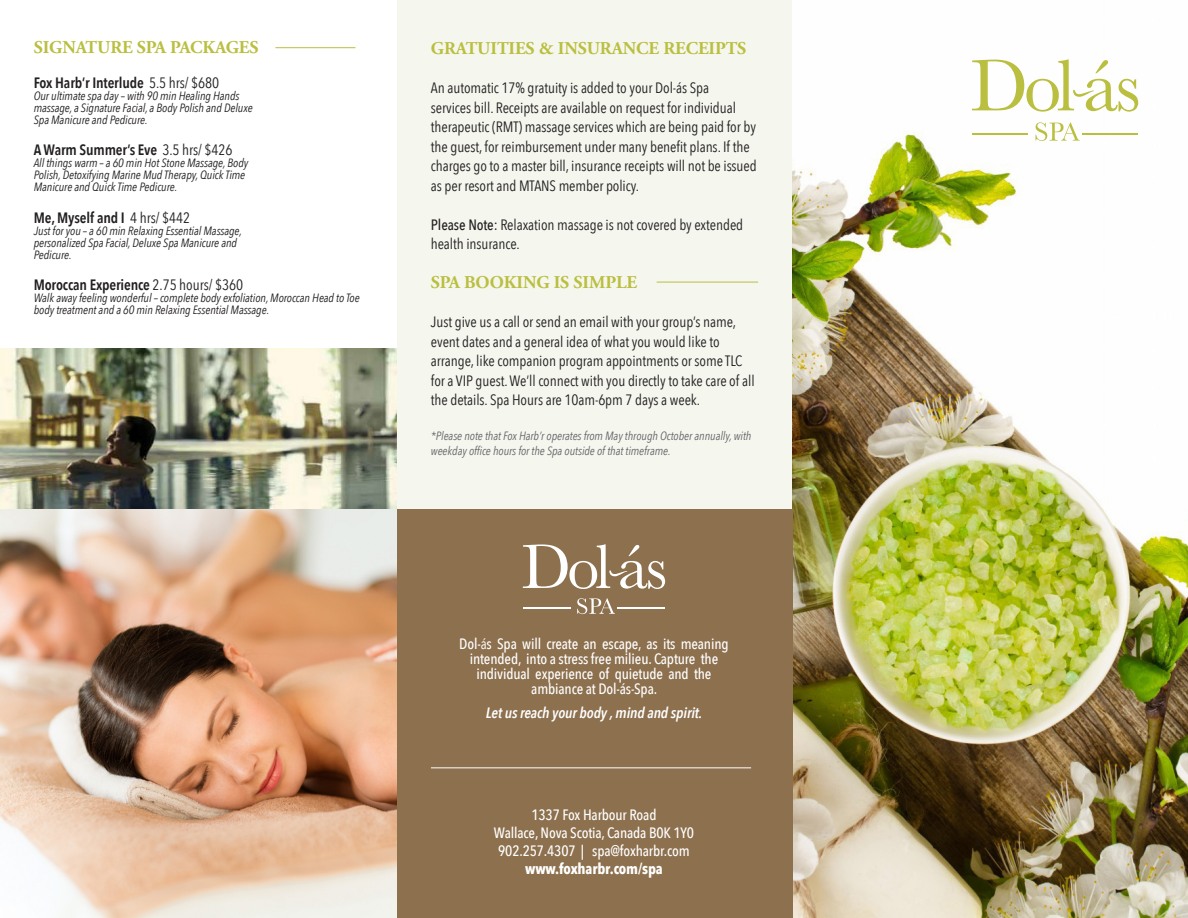
<style>
.page{position:relative;width:1188px;height:918px;background:#fff}
.page>*{position:absolute;margin:0;border:0;box-sizing:border-box;transform-origin:0 0}
.t1{font:700 18px "Adobe Garamond Pro";letter-spacing:-.005em;color:#babf40}
.t2{font:15px/19.5px "Avenir Next Condensed";letter-spacing:-.005em;color:#231f20}
.t3{font:500 15px/15px "Avenir Next Condensed";letter-spacing:-.01em;color:#fff;text-align:center}
.t4{font:600 15px "Avenir Next Condensed";letter-spacing:-.01em;color:#231f20}
.t5{font:italic 600 15px "Avenir Next Condensed";letter-spacing:-.01em;color:#fff}
.t6{font:700 15px "Avenir Next Condensed";letter-spacing:-.01em;color:#fff}
.t7{font:italic 12px/12px "Avenir Next Condensed";letter-spacing:-.005em;color:#231f20}
.t8{font:italic 12px/15px "Avenir Next Condensed";letter-spacing:-.005em;color:#656568}
.s1{font-weight:400}
.s2{font-weight:500}
</style>
<div class="page">
<div style="left:397px;top:0;width:396px;height:510px;background:#f5f7ef"></div>
<img style="left:0;top:349px;width:396px;height:161px">
<img style="left:793px;top:101px;width:395px;height:817px">
<div style="left:396px;top:510px;width:397px;height:408px;background:#8d704e"></div>
<svg style="left:577px;top:598px;width:38px;height:16px"></svg>
<svg style="left:523px;top:544px;width:142px;height:45px"></svg>
<hr style="left:523px;top:607px;width:48px;height:1px;background:#fff">
<hr style="left:617px;top:607px;width:47px;height:1px;background:#fff">
<hr style="left:431px;top:767px;width:320px;height:1px;background:#fff">
<svg style="left:1035px;top:122px;width:45px;height:19px"></svg>
<svg style="left:972px;top:59px;width:166px;height:53px"></svg>
<hr style="left:973px;top:133px;width:55px;height:1px;background:#babf40">
<hr style="left:1082px;top:133px;width:55px;height:1px;background:#babf40">
<img style="left:0;top:510px;width:397px;height:408px">
<hr style="left:275px;top:47px;width:81px;height:1px;background:#babf40">
<hr style="left:657px;top:282px;width:101px;height:1px;background:#babf40">
<p class="t1" style="left:34px;top:37px;width:226px">SIGNATURE SPA PACKAGES</p>
<p class="t4" style="left:34px;top:70px;width:187px">Fox Harb’r Interlude <span class="s1">5.5 hrs/ $680</span></p>
<p class="t7" style="left:34px;top:90px;width:207px">Our ultimate spa day – with 90 min Healing Hands</p>
<p class="t7" style="left:34px;top:102px;width:220px">massage, a Signature Facial, a Body Polish and Deluxe</p>
<p class="t7" style="left:34px;top:114px;width:115px">Spa Manicure and Pedicure.</p>
<p class="t4" style="left:34px;top:137px;width:200px">A Warm Summer’s Eve <span class="s1">3.5 hrs/ $426</span></p>
<p class="t7" style="left:34px;top:157px;width:216px">All things warm – a 60 min Hot Stone Massage, Body</p>
<p class="t7" style="left:34px;top:169px;width:213px">Polish, Detoxifying Marine Mud Therapy, Quick Time</p>
<p class="t7" style="left:34px;top:181px;width:145px">Manicure and Quick Time Pedicure.</p>
<p class="t4" style="left:34px;top:205px;width:158px">Me, Myself and I <span class="s1">4 hrs/ $442</span></p>
<p class="t7" style="left:34px;top:225px;width:210px">Just for you – a 60 min Relaxing Essential Massage,</p>
<p class="t7" style="left:34px;top:237px;width:205px">personalized Spa Facial, Deluxe Spa Manicure and</p>
<p class="t7" style="left:34px;top:249px;width:39px">Pedicure.</p>
<p class="t4" style="left:34px;top:272px;width:211px">Moroccan Experience <span class="s1">2.75 hours/ $360</span></p>
<p class="t7" style="left:34px;top:292px;width:328px">Walk away feeling wonderful – complete body exfoliation, Moroccan Head to Toe body treatment and a 60 min Relaxing Essential Massage.</p>
<p class="t1" style="left:431px;top:38px;width:317px">GRATUITIES &amp; INSURANCE RECEIPTS</p>
<p class="t2" style="left:431px;top:78px;width:280px">An automatic 17% gratuity is added to your Dol-ás Spa</p>
<p class="t2" style="left:431px;top:97px;width:327px">services bill. Receipts are available on request for individual therapeutic (RMT) massage services which are being paid for by the guest, for reimbursement under many benefit plans. If the charges go to a master bill, insurance receipts will not be issued as per resort and MTANS member policy.</p>
<p class="t2" style="left:431px;top:214px;width:314px"><span class="s2">Please Note:</span> Relaxation massage is not covered by extended health insurance.</p>
<p class="t1" style="left:431px;top:272px;width:208px">SPA BOOKING IS SIMPLE</p>
<p class="t2" style="left:431px;top:312px;width:325px">Just give us a call or send an email with your group’s name, event dates and a general idea of what you would like to arrange, like companion program appointments or some TLC for a VIP guest. We’ll connect with you directly to take care of all the details. Spa Hours are 10am-6pm 7 days a week.</p>
<p class="t8" style="left:431px;top:428px;width:322px">*Please note that Fox Harb’r operates from May through October annually, with weekday office hours for the Spa outside of that timeframe.</p>
<p class="t3" style="left:459px;top:636px;width:271px">Dol-<span class="s1">á</span>s Spa will create an escape, as its meaning intended, into a stress free milieu. Capture the individual experience of quietude and the ambiance at Dol-ás-Spa.</p>
<p class="t5" style="left:486px;top:704px;width:218px">Let us reach your body , mind and spirit.</p>
<p class="t3" style="left:531px;top:807px;width:127px">1337 Fox Harbour Road</p>
<p class="t3" style="left:494px;top:825px;width:202px">Wallace, Nova Scotia, Canada B0K 1Y0</p>
<p class="t3" style="left:498px;top:843px;width:193px">902.257.4307 | spa@foxharbr.com</p>
<p class="t6" style="left:525px;top:859px;width:139px">www.foxharbr.com/spa</p>
</div>
